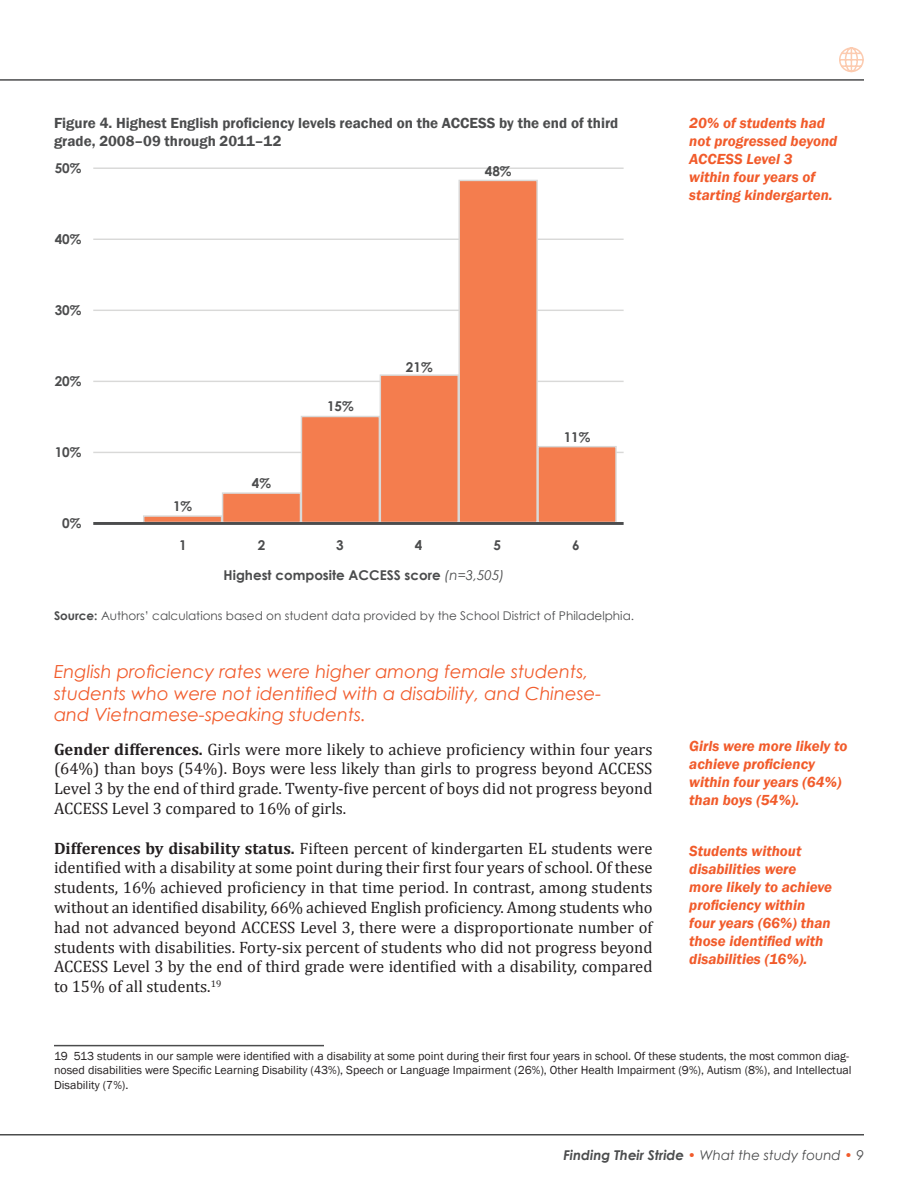
<style>
.page{position:relative;width:918px;height:1188px;background:#fff}
.page>*{position:absolute;margin:0;border:0;box-sizing:border-box;transform-origin:0 0}
.Sentence_subheader{font:italic 18px/21.6px "Century Gothic";color:#f15b2b}
.Body_text{font:16.5px/19.8px "Cambria";color:#231f20;text-align:justify}
.Sidebars{font:italic 600 15px/18px "Franklin Gothic";color:#f15b2b}
.Figure_titles{font:600 15px/18px "Franklin Gothic";color:#4b4c4d}
.Figure_titles-2{font:700 13.5px "Century Gothic";color:#4b4c4d}
.t1{font:italic 700 13.5px "Century Gothic";color:#4b4c4d}
.Footnotes{font:12px/14.4px "Franklin Gothic";color:#231f20}
.Figure_titles-3{font:12px "Century Gothic";color:#4b4c4d}
.s1{font-weight:400;font-style:italic}
.s2{font-weight:700}
.s3{font-weight:400;color:#f15b2b}
.s4{font-weight:400}
</style>
<div class="page">
<hr style="left:0;top:79px;width:864px;height:2px;background:#4b4c4d">
<hr style="left:0;top:1134px;width:864px;height:2px;background:#4b4c4d">
<svg style="left:839px;top:47px;width:25px;height:26px"></svg>
<hr style="left:54px;top:1045px;width:270px;height:1px;background:#4b4c4d">
<hr style="left:93px;top:168px;width:531px;height:1px;background:#d9d9d8">
<hr style="left:93px;top:239px;width:531px;height:1px;background:#d9d9d8">
<hr style="left:93px;top:310px;width:531px;height:1px;background:#d9d9d8">
<hr style="left:93px;top:381px;width:531px;height:1px;background:#d9d9d8">
<hr style="left:93px;top:452px;width:531px;height:1px;background:#d9d9d8">
<div style="left:143px;top:515px;width:79px;height:8px;background:#f47d4e;border:1px solid #d9d9d8"></div>
<div style="left:222px;top:492px;width:79px;height:31px;background:#f47d4e;border:1px solid #d9d9d8"></div>
<div style="left:301px;top:416px;width:79px;height:107px;background:#f47d4e;border:1px solid #d9d9d8"></div>
<div style="left:380px;top:374px;width:79px;height:149px;background:#f47d4e;border:1px solid #d9d9d8"></div>
<div style="left:458px;top:180px;width:80px;height:343px;background:#f47d4e;border:1px solid #d9d9d8"></div>
<div style="left:537px;top:446px;width:80px;height:77px;background:#f47d4e;border:1px solid #d9d9d8"></div>
<hr style="left:93px;top:522px;width:531px;height:3px;background:#4b4c4d">
<p class="Figure_titles" style="left:54px;top:114px;width:566px">Figure 4. Highest English proficiency levels reached on the ACCESS by the end of third grade, 2008–09 through 2011–12</p>
<p class="Figure_titles-2" style="left:55px;top:158px;width:28px">50%</p>
<p class="Figure_titles-2" style="left:55px;top:229px;width:28px">40%</p>
<p class="Figure_titles-2" style="left:55px;top:300px;width:28px">30%</p>
<p class="Figure_titles-2" style="left:55px;top:371px;width:28px">20%</p>
<p class="Figure_titles-2" style="left:55px;top:442px;width:28px">10%</p>
<p class="Figure_titles-2" style="left:62px;top:513px;width:21px">0%</p>
<p class="Figure_titles-2" style="left:485px;top:161px;width:28px">48%</p>
<p class="Figure_titles-2" style="left:173px;top:496px;width:21px">1%</p>
<p class="Figure_titles-2" style="left:252px;top:473px;width:21px">4%</p>
<p class="Figure_titles-2" style="left:327px;top:396px;width:28px">15%</p>
<p class="Figure_titles-2" style="left:406px;top:357px;width:28px">21%</p>
<p class="Figure_titles-2" style="left:564px;top:427px;width:28px">11%</p>
<p class="Figure_titles-2" style="left:179px;top:535px;width:9px">1</p>
<p class="Figure_titles-2" style="left:258px;top:535px;width:9px">2</p>
<p class="Figure_titles-2" style="left:336px;top:535px;width:9px">3</p>
<p class="Figure_titles-2" style="left:415px;top:535px;width:9px">4</p>
<p class="Figure_titles-2" style="left:493px;top:535px;width:9px">5</p>
<p class="Figure_titles-2" style="left:572px;top:535px;width:9px">6</p>
<p class="Figure_titles-2" style="left:224px;top:565px;width:282px">Highest composite ACCESS score <span class="s1">(n=3,505)</span></p>
<p class="Figure_titles-3" style="left:54px;top:607px;width:582px"><span class="s2">Source:</span> Authors’ calculations based on student data provided by the School District of Philadelphia.</p>
<p class="Sentence_subheader" style="left:54px;top:661px;width:549px">English proficiency rates were higher among female students, students who were not identified with a disability, and Chinese&shy;and Vietnamese-speaking students.</p>
<p class="Body_text" style="left:54px;top:739px;width:600px"><span class="s2">Gender differences.</span> Girls were more likely to achieve proficiency within four years (64%) than boys (54%). Boys were less likely than girls to progress beyond ACCESS Level 3 by the end of third grade. Twenty-five percent of boys did not progress beyond ACCESS Level 3 compared to 16% of girls.</p>
<p class="Body_text" style="left:54px;top:838px;width:600px"><span class="s2">Differences by disability status.</span> Fifteen percent of kindergarten EL students were identified with a disability at some point during their first four years of school. Of these students, 16% achieved proficiency in that time period. In contrast, among students without an identified disability, 66% achieved English proficiency. Among students who had not advanced beyond ACCESS Level 3, there were a disproportionate number of students with disabilities. Forty-six percent of students who did not progress beyond ACCESS Level 3 by the end of third grade were identified with a disability, compared to 15% of all students.<sup>19</sup></p>
<p class="Sidebars" style="left:689px;top:114px;width:150px">20% of students had not progressed beyond<br>ACCESS Level 3<br>within four years of starting kindergarten.</p>
<p class="Sidebars" style="left:689px;top:737px;width:160px">Girls were more likely to achieve proficiency within four years (64%) than boys (54%).</p>
<p class="Sidebars" style="left:689px;top:842px;width:144px">Students without disabilities were more likely to achieve proficiency within four years (66%) than those identified with disabilities (16%).</p>
<p class="Footnotes" style="left:54px;top:1049px;width:799px">19 513 students in our sample were identified with a disability at some point during their first four years in school. Of these students, the most common diag&shy;nosed disabilities were Specific Learning Disability (43%), Speech or Language Impairment (26%), Other Health Impairment (9%), Autism (8%), and Intellectual<br>Disability (7%).</p>
<p class="t1" style="left:563px;top:1145px;width:302px">Finding Their Stride <span class="s3">•</span> <span class="s4">What the study found</span> <span class="s3">•</span> <span class="s4">9</span></p>
</div>
